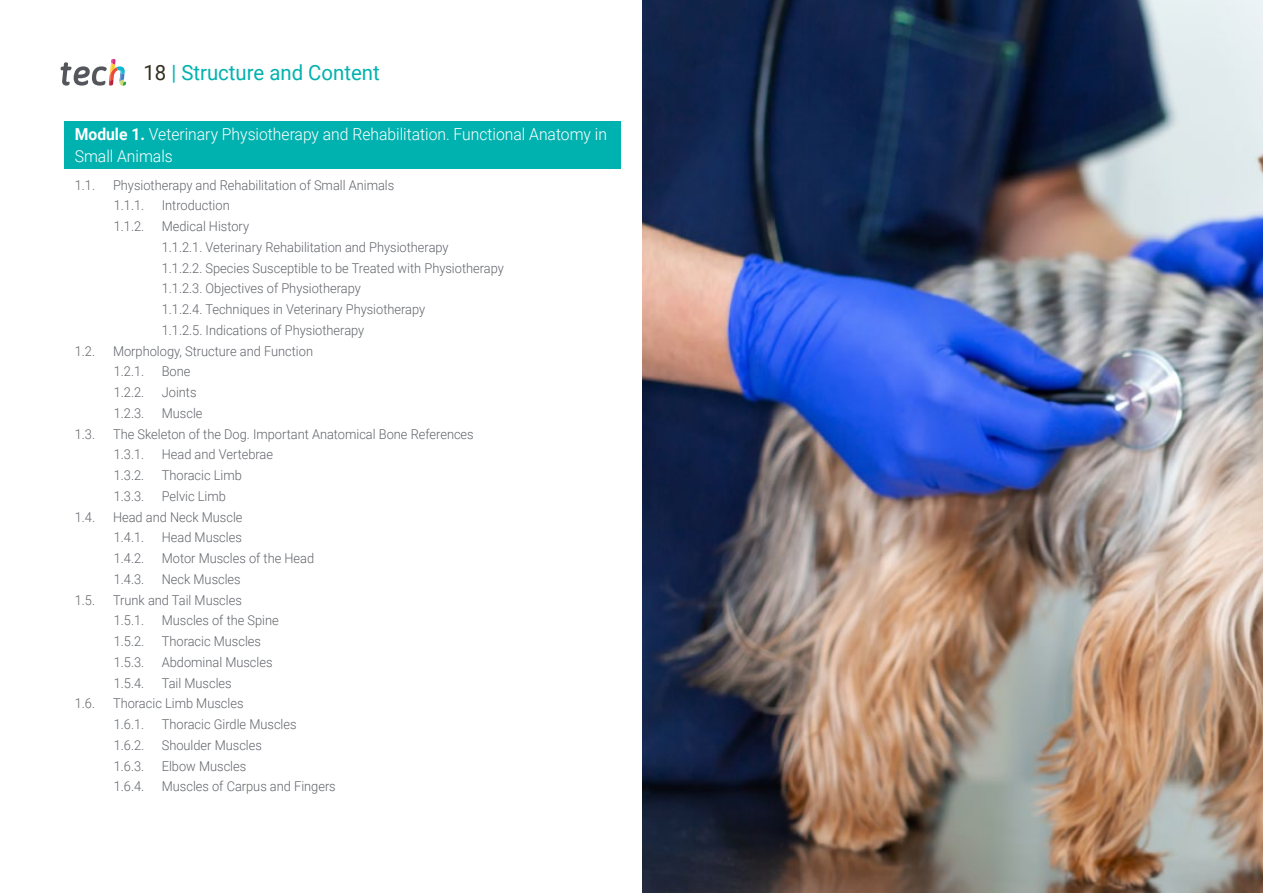
<style>
.page{position:relative;width:1263px;height:893px;background:#fff}
.page>*{position:absolute;margin:0;border:0;box-sizing:border-box;transform-origin:0 0}
.Sección___Pag{font:21px "Roboto";color:#00b2af}
.Nombre_módulo{font:300 16.5px/22.5px "Roboto";color:#fff;scale:.95 1}
.Temario_nivel_2{font:300 13.5px "Roboto";color:#61646a;scale:.95 1}
.Temario1{font:300 13.5px "Roboto";color:#61646a;scale:.95 1}
.s1{color:#312e20}
.s2{font-weight:700}
</style>
<div class="page">
<div style="left:64px;top:121px;width:557px;height:48px;background:#00b2af"></div>
<img style="left:642px;top:0;width:621px;height:893px">
<svg style="left:61px;top:59px;width:65px;height:27px"></svg>
<p class="Sección___Pag" style="left:144px;top:57px;width:238px"><span class="s1">18</span> | Structure and Content</p>
<p class="Nombre_módulo" style="left:75px;top:122px;width:562px"><span class="s2">Module 1.</span> Veterinary Physiotherapy and Rehabilitation. Functional Anatomy in<br>Small Animals</p>
<p class="Temario1" style="left:75px;top:175px;width:23px">1.1.</p>
<p class="Temario1" style="left:113px;top:175px;width:297px">Physiotherapy and Rehabilitation of Small Animals</p>
<p class="Temario_nivel_2" style="left:114px;top:196px;width:34px">1.1.1.</p>
<p class="Temario_nivel_2" style="left:162px;top:196px;width:73px">Introduction</p>
<p class="Temario_nivel_2" style="left:114px;top:217px;width:34px">1.1.2.</p>
<p class="Temario_nivel_2" style="left:162px;top:217px;width:93px">Medical History</p>
<p class="Temario_nivel_2" style="left:162px;top:238px;width:303px">1.1.2.1. Veterinary Rehabilitation and Physiotherapy</p>
<p class="Temario_nivel_2" style="left:162px;top:258px;width:362px">1.1.2.2. Species Susceptible to be Treated with Physiotherapy</p>
<p class="Temario_nivel_2" style="left:162px;top:279px;width:211px">1.1.2.3. Objectives of Physiotherapy</p>
<p class="Temario_nivel_2" style="left:162px;top:300px;width:279px">1.1.2.4. Techniques in Veterinary Physiotherapy</p>
<p class="Temario_nivel_2" style="left:162px;top:321px;width:215px">1.1.2.5. Indications of Physiotherapy</p>
<p class="Temario1" style="left:75px;top:341px;width:23px">1.2.</p>
<p class="Temario1" style="left:113px;top:341px;width:212px">Morphology, Structure and Function</p>
<p class="Temario_nivel_2" style="left:114px;top:362px;width:34px">1.2.1.</p>
<p class="Temario_nivel_2" style="left:162px;top:362px;width:32px">Bone</p>
<p class="Temario_nivel_2" style="left:114px;top:383px;width:34px">1.2.2.</p>
<p class="Temario_nivel_2" style="left:162px;top:383px;width:38px">Joints</p>
<p class="Temario_nivel_2" style="left:114px;top:404px;width:34px">1.2.3.</p>
<p class="Temario_nivel_2" style="left:162px;top:404px;width:44px">Muscle</p>
<p class="Temario1" style="left:75px;top:424px;width:23px">1.3.</p>
<p class="Temario1" style="left:113px;top:424px;width:381px">The Skeleton of the Dog. Important Anatomical Bone References</p>
<p class="Temario_nivel_2" style="left:114px;top:445px;width:34px">1.3.1.</p>
<p class="Temario_nivel_2" style="left:162px;top:445px;width:119px">Head and Vertebrae</p>
<p class="Temario_nivel_2" style="left:114px;top:466px;width:34px">1.3.2.</p>
<p class="Temario_nivel_2" style="left:162px;top:466px;width:86px">Thoracic Limb</p>
<p class="Temario_nivel_2" style="left:114px;top:487px;width:34px">1.3.3.</p>
<p class="Temario_nivel_2" style="left:162px;top:487px;width:69px">Pelvic Limb</p>
<p class="Temario1" style="left:75px;top:507px;width:23px">1.4.</p>
<p class="Temario1" style="left:113px;top:507px;width:138px">Head and Neck Muscle</p>
<p class="Temario_nivel_2" style="left:114px;top:528px;width:34px">1.4.1.</p>
<p class="Temario_nivel_2" style="left:162px;top:528px;width:86px">Head Muscles</p>
<p class="Temario_nivel_2" style="left:114px;top:549px;width:34px">1.4.2.</p>
<p class="Temario_nivel_2" style="left:162px;top:549px;width:162px">Motor Muscles of the Head</p>
<p class="Temario_nivel_2" style="left:114px;top:570px;width:34px">1.4.3.</p>
<p class="Temario_nivel_2" style="left:162px;top:570px;width:85px">Neck Muscles</p>
<p class="Temario1" style="left:75px;top:590px;width:23px">1.5.</p>
<p class="Temario1" style="left:113px;top:590px;width:137px">Trunk and Tail Muscles</p>
<p class="Temario_nivel_2" style="left:114px;top:611px;width:34px">1.5.1.</p>
<p class="Temario_nivel_2" style="left:162px;top:611px;width:125px">Muscles of the Spine</p>
<p class="Temario_nivel_2" style="left:114px;top:632px;width:34px">1.5.2.</p>
<p class="Temario_nivel_2" style="left:162px;top:632px;width:106px">Thoracic Muscles</p>
<p class="Temario_nivel_2" style="left:114px;top:653px;width:34px">1.5.3.</p>
<p class="Temario_nivel_2" style="left:162px;top:653px;width:118px">Abdominal Muscles</p>
<p class="Temario_nivel_2" style="left:114px;top:673px;width:34px">1.5.4.</p>
<p class="Temario_nivel_2" style="left:162px;top:673px;width:75px">Tail Muscles</p>
<p class="Temario1" style="left:75px;top:694px;width:23px">1.6.</p>
<p class="Temario1" style="left:113px;top:694px;width:139px">Thoracic Limb Muscles</p>
<p class="Temario_nivel_2" style="left:114px;top:715px;width:34px">1.6.1.</p>
<p class="Temario_nivel_2" style="left:162px;top:715px;width:143px">Thoracic Girdle Muscles</p>
<p class="Temario_nivel_2" style="left:114px;top:736px;width:34px">1.6.2.</p>
<p class="Temario_nivel_2" style="left:162px;top:736px;width:107px">Shoulder Muscles</p>
<p class="Temario_nivel_2" style="left:114px;top:756px;width:34px">1.6.3.</p>
<p class="Temario_nivel_2" style="left:162px;top:756px;width:90px">Elbow Muscles</p>
<p class="Temario_nivel_2" style="left:114px;top:777px;width:34px">1.6.4.</p>
<p class="Temario_nivel_2" style="left:162px;top:777px;width:185px">Muscles of Carpus and Fingers</p>
</div>
